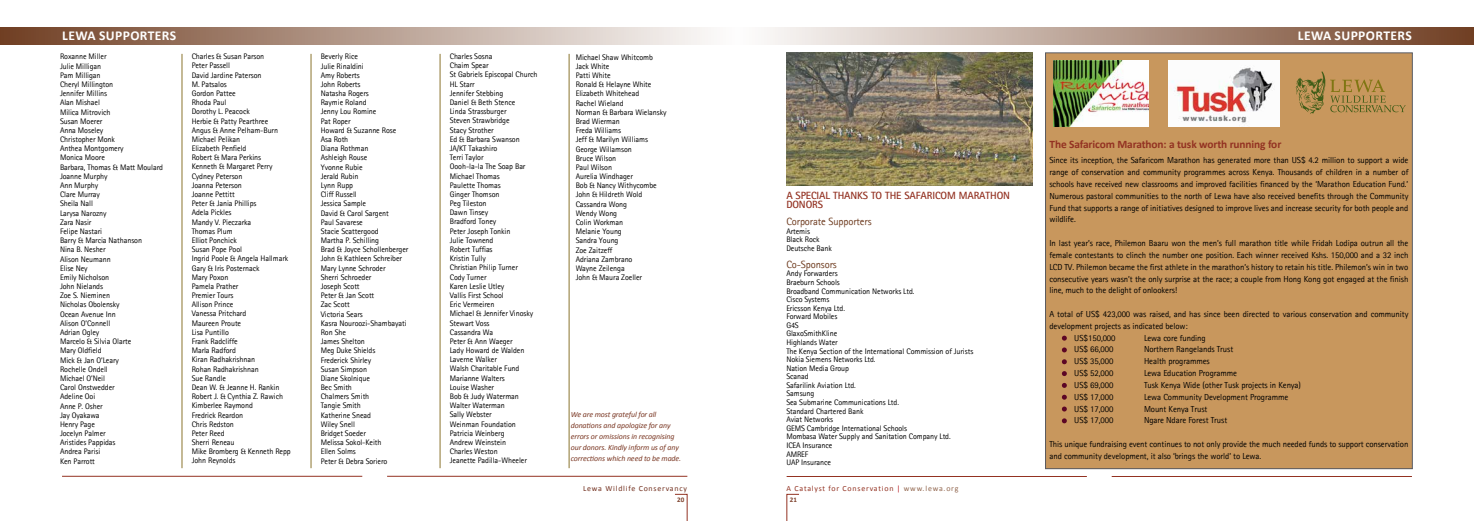
<style>
.page{position:relative;width:1474px;height:521px;background:#fff}
.page>*{position:absolute;margin:0;border:0;box-sizing:border-box;transform-origin:0 0}
.t1{font:700 13.56px "Calibri";letter-spacing:.03em;color:#fff}
.t2{font:700 11.38px "Calibri";letter-spacing:-.01em;color:#933222}
.t3{font:700 10.5px/8.6px "Rotis Sans Serif";letter-spacing:-.01em;color:#933222}
.t4{font:10.5px "Rotis Sans Serif";letter-spacing:-.01em;color:#6f3d21}
.t5{font:8.75px/11.8px "Rotis Sans Serif";letter-spacing:-.01em;color:#000;text-align:justify}
.t6{font:8.05px/9.2px "Rotis Sans Serif";letter-spacing:-.01em;color:#000}
.t7{font:italic 7.88px/10.9px "Calibri";letter-spacing:-.01em;color:#7a3723}
.t8{font:7.88px "Calibri";letter-spacing:.1em;color:#933222}
.t9{font:7.88px "Calibri";letter-spacing:.1em;color:#72301f}
.t10{font:700 7px "Calibri";color:#7c3f2a}
.s1{color:#b5121b}
.s2{color:#92674f}
</style>
<div class="page">
<div style="left:0;top:27px;width:737px;height:18px;background:linear-gradient(to right,#703e23,#fdfdfd)"></div>
<div style="left:737px;top:27px;width:736px;height:18px;background:linear-gradient(to right,#fefdfd,#703f24)"></div>
<svg style="left:675px;top:494px;width:12px;height:27px"></svg>
<svg style="left:786px;top:494px;width:13px;height:27px"></svg>
<hr style="left:62px;top:476px;width:300px;height:1px;background:#933222">
<hr style="left:786px;top:476px;width:300px;height:1px;background:#933222">
<hr style="left:387px;top:476px;width:300px;height:1px;background:#933222">
<hr style="left:1111px;top:476px;width:300px;height:1px;background:#933222">
<hr style="left:182px;top:54px;width:1px;height:414px;background:#8b752e">
<hr style="left:311px;top:54px;width:1px;height:414px;background:#8b752e">
<hr style="left:440px;top:54px;width:1px;height:414px;background:#8b752e">
<hr style="left:569px;top:54px;width:1px;height:414px;background:#8b752e">
<div style="left:1045px;top:53px;width:367px;height:416px;background:#c8975d"></div>
<svg style="left:1062px;top:336px;width:4px;height:5px"></svg>
<svg style="left:1062px;top:347px;width:4px;height:5px"></svg>
<svg style="left:1061px;top:359px;width:5px;height:5px"></svg>
<svg style="left:1061px;top:371px;width:5px;height:5px"></svg>
<svg style="left:1061px;top:383px;width:5px;height:5px"></svg>
<svg style="left:1061px;top:395px;width:5px;height:5px"></svg>
<svg style="left:1062px;top:406px;width:4px;height:5px"></svg>
<svg style="left:1062px;top:418px;width:4px;height:5px"></svg>
<div style="left:1045px;top:53px;width:367px;height:416px;border:1px solid #595a60"></div>
<img style="left:1168px;top:61px;width:110px;height:65px">
<img style="left:1053px;top:61px;width:95px;height:65px">
<img style="left:786px;top:52px;width:246px;height:134px">
<svg style="left:1295px;top:71px;width:110px;height:43px"></svg>
<h1 class="t1" style="left:62px;top:26px;width:115px">LEWA SUPPORTERS</h1>
<p class="t6" style="left:60px;top:52px;width:105px">Roxanne Miller<br>Julie Milligan<br>Pam Milligan<br>Cheryl Millington<br>Jennifer Millins<br>Alan Mishael<br>Milica Mitrovich<br>Susan Moerer<br>Anna Moseley<br>Christopher Monk<br>Anthea Montgomery<br>Monica Moore<br>Barbara, Thomas &amp; Matt Moulard<br>Joanne Murphy<br>Ann Murphy<br>Clare Murray<br>Sheila Nall<br>Larysa Narozny<br>Zara Nasir<br>Felipe Nastari<br>Barry &amp; Marcia Nathanson<br>Nina B. Nesher<br>Alison Neumann<br>Elise Ney<br>Emily Nicholson<br>John Nielands<br>Zoe S. Nieminen<br>Nicholas Obolensky<br>Ocean Avenue Inn<br>Alison O’Connell<br>Adrian Ogley<br>Marcelo &amp; Silvia Olarte<br>Mary Oldfield<br>Mick &amp; Jan O’Leary<br>Rochelle Ondell<br>Michael O’Neil<br>Carol Onstwedder<br>Adeline Ooi<br>Anne P. Osher<br>Jay Oyakawa<br>Henry Page<br>Jocelyn Palmer<br>Aristides Pappidas<br>Andrea Parisi<br>Ken Parrott</p>
<p class="t6" style="left:321px;top:52px;width:89px">Beverly Rice<br>Julie Rinaldini<br>Amy Roberts<br>John Roberts<br>Natasha Rogers<br>Raymie Roland<br>Jenny Lou Romine<br>Pat Roper<br>Howard &amp; Suzanne Rose<br>Asa Roth<br>Diana Rothman<br>Ashleigh Rouse<br>Yvonne Rubie<br>Jerald Rubin<br>Lynn Rupp<br>Cliff Russell<br>Jessica Sample<br>David &amp; Carol Sargent<br>Paul Savarese<br>Stacie Scattergood<br>Martha P. Schilling<br>Brad &amp; Joyce Schollenberger<br>John &amp; Kathleen Schreiber<br>Mary Lynne Schroder<br>Sherri Schroeder<br>Joseph Scott<br>Peter &amp; Jan Scott<br>Zac Scott<br>Victoria Sears<br>Kasra Nouroozi-Shambayati<br>Ron She<br>James Shelton<br>Meg Duke Shields<br>Frederick Shirley<br>Susan Simpson<br>Diane Skolnique<br>Bec Smith<br>Chalmers Smith<br>Tangie Smith<br>Katherine Snead<br>Wiley Snell<br>Bridget Soeder<br>Melissa Sokol-Keith<br>Ellen Solms<br>Peter &amp; Debra Soriero</p>
<p class="t6" style="left:192px;top:52px;width:101px">Charles &amp; Susan Parson<br>Peter Passell<br>David Jardine Paterson<br>M. Patsalos<br>Gordon Pattee<br>Rhoda Paul<br>Dorothy L. Peacock<br>Herbie &amp; Patty Pearthree<br>Angus &amp; Anne Pelham-Burn<br>Michael Pelikan<br>Elizabeth Penfield<br>Robert &amp; Mara Perkins<br>Kenneth &amp; Margaret Perry<br>Cydney Peterson<br>Joanna Peterson<br>Joanne Pettitt<br>Peter &amp; Jania Phillips<br>Adela Pickles<br>Mandy V. Pieczarka<br>Thomas Plum<br>Elliot Ponchick<br>Susan Pope Pool<br>Ingrid Poole &amp; Angela Hallmark<br>Gary &amp; Iris Posternack<br>Mary Poxon<br>Pamela Prather<br>Premier Tours<br>Allison Prince<br>Vanessa Pritchard<br>Maureen Proute<br>Lisa Puntillo<br>Frank Radcliffe<br>Marla Radford<br>Kiran Radhakrishnan<br>Rohan Radhakrishnan<br>Sue Randle<br>Dean W. &amp; Jeanne H. Rankin<br>Robert J. &amp; Cynthia Z. Rawich<br>Kimberlee Raymond<br>Fredrick Reardon<br>Chris Redston<br>Peter Reed<br>Sherri Reneau<br>Mike Bromberg &amp; Kenneth Repp<br>John Reynolds</p>
<p class="t6" style="left:450px;top:52px;width:89px">Charles Sosna<br>Chaim Spear<br>St Gabriels Episcopal Church<br>HL Starr<br>Jennifer Stebbing<br>Daniel &amp; Beth Stence<br>Linda Strassburger<br>Steven Strawbridge<br>Stacy Strother<br>Ed &amp; Barbara Swanson<br>JA/KT Takashiro<br>Terri Taylor<br>Oooh-la-la The Soap Bar<br>Michael Thomas<br>Paulette Thomas<br>Ginger Thomson<br>Peg Tileston<br>Dawn Tinsey<br>Bradford Toney<br>Peter Joseph Tonkin<br>Julie Townend<br>Robert Tuffias<br>Kristin Tully<br>Christian Philip Turner<br>Cody Turner<br>Karen Leslie Utley<br>Vallis First School<br>Eric Vermeiren<br>Michael &amp; Jennifer Vinosky<br>Stewart Voss<br>Cassandra Wa<br>Peter &amp; Ann Waeger<br>Lady Howard de Walden<br>Laverne Walker<br>Walsh Charitable Fund<br>Marianne Walters<br>Louise Washer<br>Bob &amp; Judy Waterman<br>Walter Waterman<br>Sally Webster<br>Weinman Foundation<br>Patricia Weinberg<br>Andrew Weinstein<br>Charles Weston<br>Jeanette Padilla-Wheeler</p>
<p class="t6" style="left:575px;top:52px;width:92px">Michael Shaw Whitcomb<br>Jack White<br>Patti White<br>Ronald &amp; Helayne White<br>Elizabeth Whitehead<br>Rachel Wieland<br>Norman &amp; Barbara Wielansky<br>Brad Wierman<br>Freda Williams<br>Jeff &amp; Marilyn Williams<br>George Willamson<br>Bruce Wilson<br>Paul Wilson<br>Aurelia Windhager<br>Bob &amp; Nancy Withycombe<br>John &amp; Hildreth Wold<br>Cassandra Wong<br>Wendy Wong<br>Colin Workman<br>Melanie Young<br>Sandra Young<br>Zoe Zaitzeff<br>Adriana Zambrano<br>Wayne Zeilenga<br>John &amp; Maura Zoeller</p>
<p class="t7" style="left:570px;top:408px;width:112px">We are most grateful for all donations and apologize for any errors or omissions in recognising our donors. Kindly inform us of any corrections which need to be made.</p>
<h3 class="t3" style="left:786px;top:191px;width:225px">A SPECIAL THANKS TO THE SAFARICOM MARATHON<br>DONORS</h3>
<h3 class="t4" style="left:786px;top:215px;width:87px">Corporate Supporters</h3>
<p class="t6" style="left:786px;top:226px;width:47px;line-height:8.6px">Artemis<br>Black Rock<br>Deutsche Bank</p>
<h3 class="t4" style="left:786px;top:258px;width:52px">Co-Sponsors</h3>
<p class="t6" style="left:786px;top:269px;width:188px;line-height:8.6px">Andy Forwarders<br>Braeburn Schools<br>Broadband Communication Networks Ltd.<br>Cisco Systems<br>Ericsson Kenya Ltd.<br>Forward Mobiles<br>G4S<br>GlaxoSmithKline<br>Highlands Water<br>The Kenya Section of the International Commission of Jurists<br>Nokia Siemens Networks Ltd.<br>Nation Media Group<br>Scanad<br>Safarilink Aviation Ltd.<br>Samsung<br>Sea Submarine Communications Ltd.<br>Standard Chartered Bank<br>Aviat Networks<br>GEMS Cambridge International Schools<br>Mombasa Water Supply and Sanitation Company Ltd.<br>ICEA Insurance<br>AMREF<br>UAP Insurance</p>
<p class="t9" style="left:583px;top:483px;width:105px">Lewa Wildlife Conservancy</p>
<p class="t8" style="left:786px;top:483px;width:173px">A Catalyst for Conservation <span class="s1">|</span> <span class="s2">www.lewa.org</span></p>
<p class="t10" style="left:677px;top:494px;width:9px">20</p>
<p class="t10" style="left:790px;top:494px;width:9px">21</p>
<h1 class="t1" style="left:1297px;top:26px;width:115px">LEWA SUPPORTERS</h1>
<h2 class="t2" style="left:1049px;top:136px;width:233px">The Safaricom Marathon: a tusk worth running for</h2>
<p class="t5" style="left:1049px;top:154px;width:360px">Since its inception, the Safaricom Marathon has generated more than US$ 4.2 million to support a wide range of conservation and community programmes across Kenya. Thousands of children in a number of schools have received new classrooms and improved facilities financed by the ‘Marathon Education Fund.’ Numerous pastoral communities to the north of Lewa have also received benefits through the Community Fund that supports a range of initiatives designed to improve lives and increase security for both people and wildlife.</p>
<p class="t5" style="left:1049px;top:237px;width:360px">In last year’s race, Philemon Baaru won the men’s full marathon title while Fridah Lodipa outrun all the female contestants to clinch the number one position. Each winner received Kshs. 150,000 and a 32 inch LCD TV. Philemon became the first athlete in the marathon’s history to retain his title. Philemon’s win in two consecutive years wasn’t the only surprise at the race; a couple from Hong Kong got engaged at the finish line, much to the delight of onlookers!</p>
<p class="t5" style="left:1049px;top:308px;width:360px">A total of US$ 423,000 was raised, and has since been directed to various conservation and community</p>
<p class="t5" style="left:1049px;top:320px;width:140px">development projects as indicated below:</p>
<p class="t5" style="left:1074px;top:332px;width:43px">US$150,000</p>
<p class="t5" style="left:1143px;top:332px;width:63px">Lewa core funding</p>
<p class="t5" style="left:1074px;top:343px;width:41px">US$ 66,000</p>
<p class="t5" style="left:1143px;top:343px;width:91px">Northern Rangelands Trust</p>
<p class="t5" style="left:1074px;top:355px;width:41px">US$ 35,000</p>
<p class="t5" style="left:1143px;top:355px;width:67px">Health programmes</p>
<p class="t5" style="left:1074px;top:367px;width:41px">US$ 52,000</p>
<p class="t5" style="left:1143px;top:367px;width:95px">Lewa Education Programme</p>
<p class="t5" style="left:1074px;top:379px;width:41px">US$ 69,000</p>
<p class="t5" style="left:1143px;top:379px;width:158px">Tusk Kenya Wide (other Tusk projects in Kenya)</p>
<p class="t5" style="left:1074px;top:391px;width:41px">US$ 17,000</p>
<p class="t5" style="left:1143px;top:391px;width:146px">Lewa Community Development Programme</p>
<p class="t5" style="left:1074px;top:402px;width:41px">US$ 17,000</p>
<p class="t5" style="left:1143px;top:402px;width:65px">Mount Kenya Trust</p>
<p class="t5" style="left:1074px;top:414px;width:41px">US$ 17,000</p>
<p class="t5" style="left:1143px;top:414px;width:85px">Ngare Ndare Forest Trust</p>
<p class="t5" style="left:1049px;top:438px;width:360px">This unique fundraising event continues to not only provide the much needed funds to support conservation and community development, it also ‘brings the world’ to Lewa.</p>
</div>
